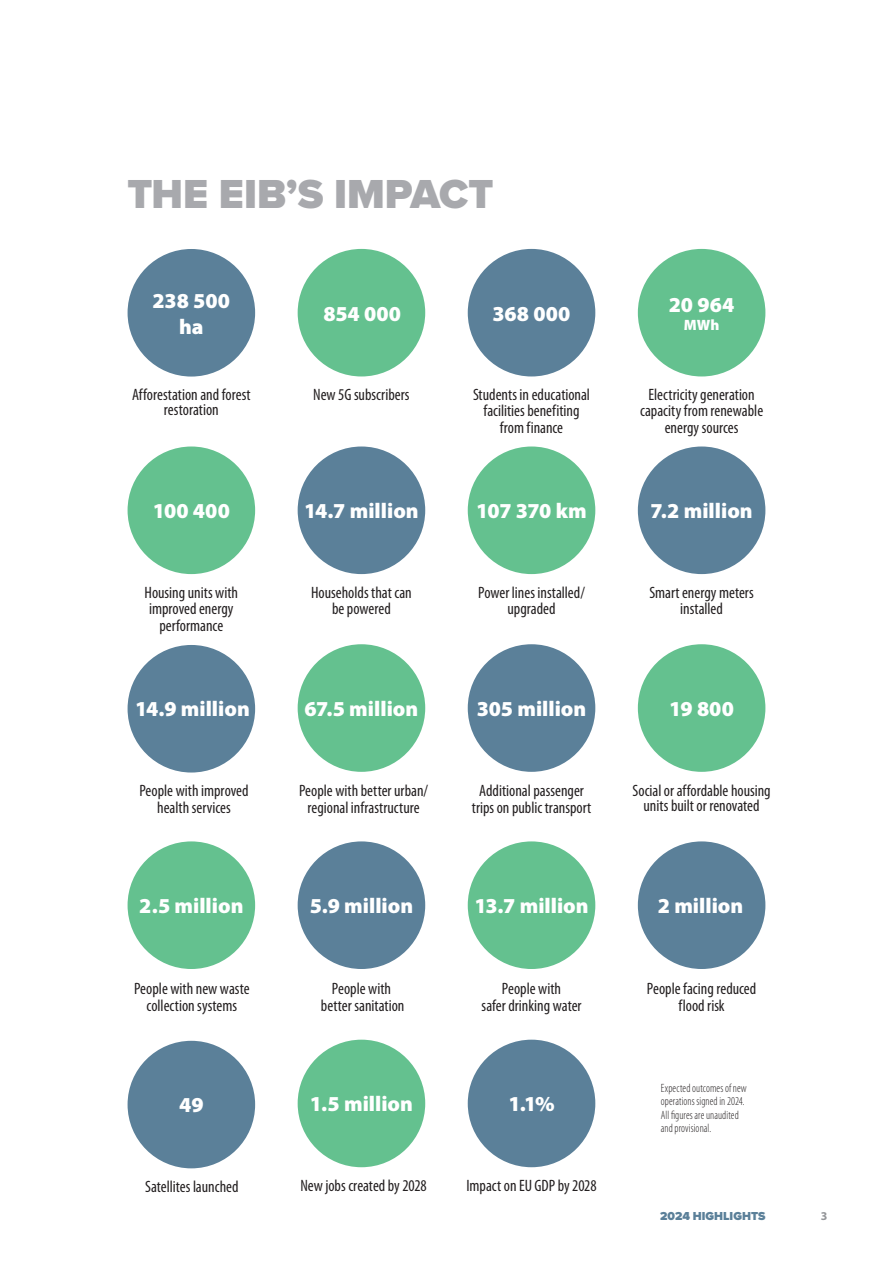
<style>
.page{position:relative;width:893px;height:1263px;background:#fff}
.page>*{position:absolute;margin:0;border:0;box-sizing:border-box;transform-origin:0 0}
._01_TITRE_CHAPITRE_GRIS{font:900 42px "Proxima Nova";color:#a8a9ad}
.t1{font:900 21.3px/25.7px "Myriad Pro";color:#fff;text-align:center}
.t2{font:condensed 16.5px/16.5px "Myriad Pro";color:#231f20;text-align:center}
.t3{font:900 15px "Myriad Pro";color:#fff}
.t4{font:300 condensed 12px/13.5px "Myriad Pro";letter-spacing:.01em;color:#231f20;scale:.92 1}
.t5{font:900 12px "Proxima Nova";color:#5b8099}
.t6{font:700 12px "Myriad Pro";color:#939598}
</style>
<div class="page">
<div style="left:128px;top:249px;width:127px;height:128px;background:#5b8099;border-radius:50%"></div>
<div style="left:128px;top:645px;width:127px;height:127px;background:#5b8099;border-radius:50%"></div>
<div style="left:128px;top:1041px;width:127px;height:127px;background:#5b8099;border-radius:50%"></div>
<div style="left:128px;top:446px;width:127px;height:128px;background:#64c18f;border-radius:50%"></div>
<div style="left:128px;top:841px;width:127px;height:128px;background:#64c18f;border-radius:50%"></div>
<div style="left:468px;top:249px;width:127px;height:127px;background:#5b8099;border-radius:50%"></div>
<div style="left:468px;top:644px;width:127px;height:128px;background:#5b8099;border-radius:50%"></div>
<div style="left:468px;top:1040px;width:127px;height:127px;background:#5b8099;border-radius:50%"></div>
<div style="left:468px;top:446px;width:127px;height:128px;background:#64c18f;border-radius:50%"></div>
<div style="left:468px;top:841px;width:127px;height:128px;background:#64c18f;border-radius:50%"></div>
<div style="left:298px;top:249px;width:127px;height:127px;background:#64c18f;border-radius:50%"></div>
<div style="left:298px;top:644px;width:127px;height:128px;background:#64c18f;border-radius:50%"></div>
<div style="left:298px;top:1040px;width:127px;height:127px;background:#64c18f;border-radius:50%"></div>
<div style="left:298px;top:446px;width:127px;height:128px;background:#5b8099;border-radius:50%"></div>
<div style="left:298px;top:841px;width:127px;height:128px;background:#5b8099;border-radius:50%"></div>
<div style="left:638px;top:249px;width:127px;height:127px;background:#64c18f;border-radius:50%"></div>
<div style="left:638px;top:644px;width:127px;height:128px;background:#64c18f;border-radius:50%"></div>
<div style="left:638px;top:446px;width:127px;height:128px;background:#5b8099;border-radius:50%"></div>
<div style="left:638px;top:841px;width:127px;height:128px;background:#5b8099;border-radius:50%"></div>
<p class="_01_TITRE_CHAPITRE_GRIS" style="left:128px;top:163px;width:367px">THE EIB’S IMPACT</p>
<p class="t1" style="left:153px;top:288px;width:79px">238 500 ha</p>
<p class="t2" style="left:132px;top:387px;width:120px;line-height:15.3px">Afforestation and forest restoration</p>
<p class="t1" style="left:323px;top:301px;width:79px">854 000</p>
<p class="t1" style="left:493px;top:301px;width:79px">368 000</p>
<p class="t2" style="left:313px;top:387px;width:98px">New 5G subscribers</p>
<p class="t2" style="left:473px;top:387px;width:118px">Students in educational facilities benefiting from finance</p>
<p class="t1" style="left:669px;top:292px;width:67px">20 964</p>
<p class="t3" style="left:684px;top:316px;width:37px">MWh</p>
<p class="t2" style="left:640px;top:387px;width:125px">Electricity generation capacity from renewable energy sources</p>
<p class="t1" style="left:153px;top:498px;width:79px">100 400</p>
<p class="t1" style="left:304px;top:498px;width:116px">14.7 million</p>
<p class="t1" style="left:476px;top:498px;width:112px">107 370 km</p>
<p class="t1" style="left:650px;top:498px;width:104px">7.2 million</p>
<p class="t2" style="left:145px;top:585px;width:95px">Housing units with improved energy performance</p>
<p class="t2" style="left:311px;top:585px;width:102px">Households that can be powered</p>
<p class="t2" style="left:478px;top:585px;width:108px">Power lines installed/ upgraded</p>
<p class="t2" style="left:649px;top:585px;width:106px">Smart energy meters installed</p>
<p class="t1" style="left:135px;top:696px;width:116px">14.9 million</p>
<p class="t1" style="left:305px;top:696px;width:115px">67.5 million</p>
<p class="t1" style="left:477px;top:696px;width:111px">305 million</p>
<p class="t1" style="left:669px;top:696px;width:66px">19 800</p>
<p class="t2" style="left:139px;top:783px;width:111px">People with improved health services</p>
<p class="t2" style="left:299px;top:783px;width:131px">People with better urban/ regional infrastructure</p>
<p class="t2" style="left:472px;top:783px;width:121px">Additional passenger trips on public transport</p>
<p class="t2" style="left:632px;top:783px;width:140px;line-height:15.3px">Social or affordable housing units built or renovated</p>
<p class="t1" style="left:139px;top:893px;width:106px">2.5 million</p>
<p class="t1" style="left:310px;top:893px;width:105px">5.9 million</p>
<p class="t1" style="left:474px;top:893px;width:116px">13.7 million</p>
<p class="t1" style="left:658px;top:893px;width:87px">2 million</p>
<p class="t2" style="left:134px;top:981px;width:117px">People with new waste collection systems</p>
<p class="t2" style="left:321px;top:981px;width:85px">People with better sanitation</p>
<p class="t2" style="left:481px;top:981px;width:102px">People with<br>safer drinking water</p>
<p class="t2" style="left:647px;top:981px;width:111px">People facing reduced flood risk</p>
<p class="t1" style="left:179px;top:1092px;width:26px">49</p>
<p class="t1" style="left:310px;top:1092px;width:105px">1.5 million</p>
<p class="t1" style="left:508px;top:1092px;width:48px">1.1%</p>
<p class="t4" style="left:661px;top:1081px;width:95px">Expected outcomes of new operations signed in 2024.<br>All figures are unaudited and provisional.</p>
<p class="t2" style="left:145px;top:1179px;width:95px">Satellites launched</p>
<p class="t2" style="left:300px;top:1178px;width:128px">New jobs created by 2028</p>
<p class="t2" style="left:466px;top:1178px;width:132px">Impact on EU GDP by 2028</p>
<p class="t5" style="left:660px;top:1207px;width:50px">2024 Highlights</p>
<p class="t6" style="left:821px;top:1210px;width:8px">3</p>
</div>
